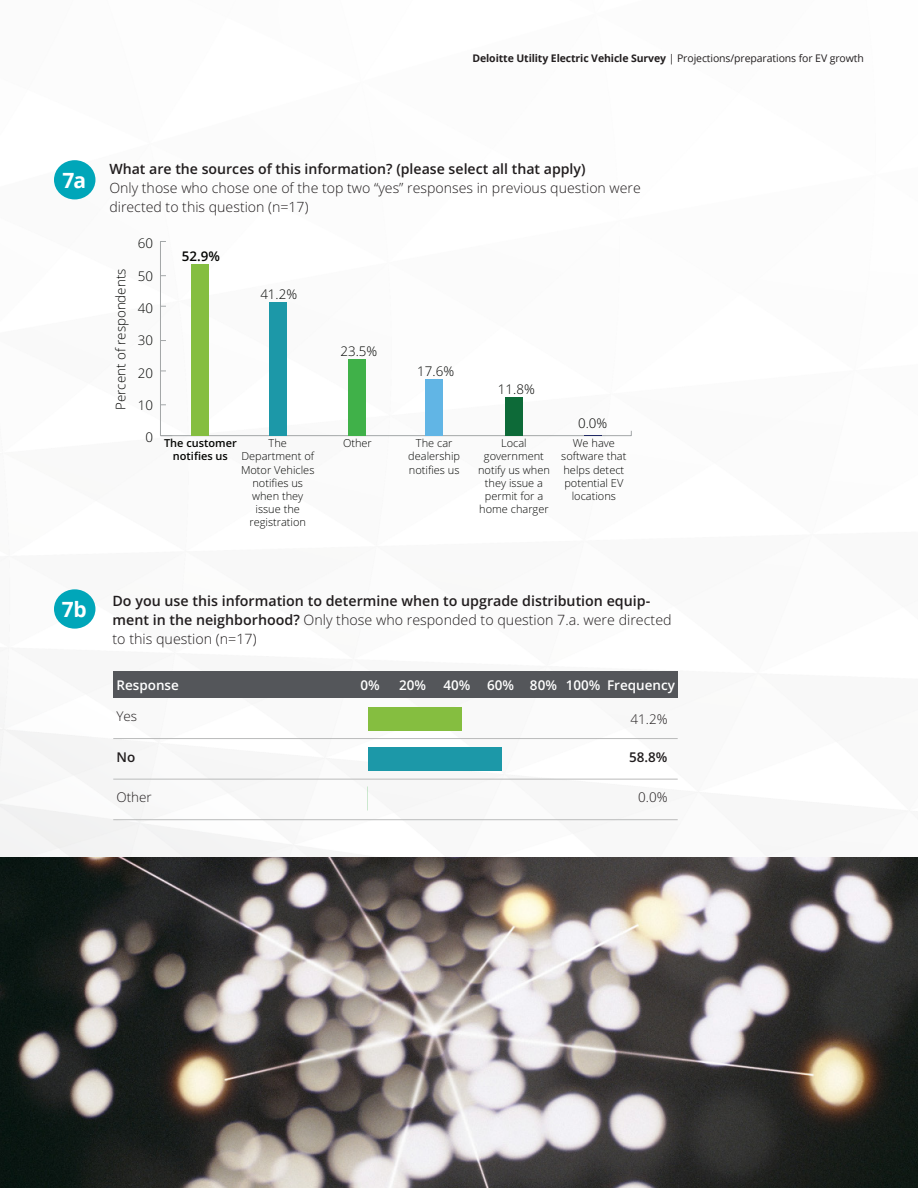
<style>
.page{position:relative;width:918px;height:1188px;background:#fff}
.page>*{position:absolute;margin:0;border:0;box-sizing:border-box;transform-origin:0 0}
.Number_list_level_1{font:700 21px "Open Sans";color:#fff}
.t1{font:600 14.25px/19px "Open Sans";color:#211d1e}
.t2{font:300 14.1px/18.9px "Open Sans";color:#211d1e}
.t3{font:600 13.5px "Open Sans";color:#fff}
.t4{font:300 13.5px "Open Sans";color:#211d1e}
.t5{font:600 13.5px "Open Sans";color:#211d1e}
.t6{font:300 13.35px "Open Sans";color:#040503}
.t7{font:600 13.35px "Open Sans";color:#040503}
.t8{font:300 10.95px/13.2px "Open Sans";color:#040503;text-align:center}
.t9{font:600 10.95px/13.2px "Open Sans";color:#040503;text-align:center}
.Brochure_title___Rig{font:700 10.5px "Open Sans";letter-spacing:-.01em;color:#231f20}
.s1{font-weight:400}
.s2{font-weight:600}
.s3{font-weight:300}
</style>
<div class="page">
<img style="left:0;top:160px;width:918px;height:698px">
<div style="left:54px;top:589px;width:41px;height:40px;background:#00a6b9;border-radius:50%"></div>
<div style="left:113px;top:671px;width:565px;height:27px;background:#54565a"></div>
<hr style="left:113px;top:738px;width:565px;height:1px;background:#babbbb">
<hr style="left:113px;top:779px;width:565px;height:1px;background:#babbbb">
<hr style="left:113px;top:819px;width:565px;height:1px;background:#babbbb">
<div style="left:368px;top:748px;width:134px;height:23px;background:#1c98a8"></div>
<div style="left:368px;top:708px;width:94px;height:23px;background:#85be40"></div>
<hr style="left:160px;top:435px;width:471px;height:1px;background:#a3a7a8">
<hr style="left:160px;top:241px;width:1px;height:195px;background:#a3a7a8">
<svg style="left:161px;top:431px;width:11px;height:4px"></svg>
<div style="left:349px;top:360px;width:17px;height:76px;background:#40b149"></div>
<div style="left:269px;top:302px;width:18px;height:134px;background:#1c98a8"></div>
<div style="left:505px;top:397px;width:18px;height:39px;background:#0d6a38"></div>
<div style="left:425px;top:379px;width:18px;height:57px;background:#61b5e5"></div>
<div style="left:191px;top:264px;width:18px;height:172px;background:#85be40"></div>
<svg style="left:584px;top:435px;width:18px;height:1px"></svg>
<div style="left:54px;top:160px;width:41px;height:39px;background:#00a6b9;border-radius:50%"></div>
<img style="left:0;top:858px;width:918px;height:330px">
<p class="Brochure_title___Rig" style="left:472px;top:51px;width:393px">Deloitte Utility Electric Vehicle Survey <span class="s1">| Projections/preparations for EV growth</span></p>
<p class="Number_list_level_1" style="left:62px;top:165px;width:25px">7a</p>
<p class="t2" style="left:109px;top:159px;width:533px"><span class="s2">What are the sources of this information? (please select all that apply)<br></span>Only those who chose one of the top two “yes” responses in previous question were directed to this question (n=17)</p>
<p class="t6" style="left:111px;top:410px;width:143px;rotate:-90deg">Percent of respondents</p>
<p class="t6" style="left:138px;top:234px;width:17px">60</p>
<p class="t6" style="left:138px;top:267px;width:17px">50</p>
<p class="t6" style="left:138px;top:299px;width:17px">40</p>
<p class="t6" style="left:138px;top:331px;width:17px">30</p>
<p class="t6" style="left:138px;top:364px;width:17px">20</p>
<p class="t6" style="left:138px;top:396px;width:17px">10</p>
<p class="t6" style="left:146px;top:428px;width:9px">0</p>
<p class="t7" style="left:182px;top:247px;width:40px">52.9%</p>
<p class="t6" style="left:260px;top:285px;width:38px">41.2%</p>
<p class="t6" style="left:341px;top:342px;width:38px">23.5%</p>
<p class="t6" style="left:417px;top:362px;width:38px">17.6%</p>
<p class="t6" style="left:498px;top:380px;width:38px">11.8%</p>
<p class="t9" style="left:164px;top:436px;width:74px">The customer notifies us</p>
<p class="t8" style="left:408px;top:436px;width:53px">The car dealership notifies us</p>
<p class="t8" style="left:478px;top:436px;width:73px">Local government notify us when they issue a permit for a home charger</p>
<p class="t8" style="left:241px;top:436px;width:75px">The<br>Department of<br>Motor Vehicles notifies us when they issue the registration</p>
<p class="t8" style="left:343px;top:436px;width:30px">Other</p>
<p class="t6" style="left:578px;top:414px;width:31px">0.0%</p>
<p class="t8" style="left:561px;top:436px;width:67px">We have software that helps detect potential EV locations</p>
<p class="Number_list_level_1" style="left:62px;top:595px;width:26px">7b</p>
<p class="t1" style="left:112px;top:591px;width:561px">Do you use this information to determine when to upgrade distribution equip&shy;ment in the neighborhood? <span class="s3">Only those who responded to question 7.a. were directed to this question (n=17)</span></p>
<p class="t3" style="left:116px;top:675px;width:64px">Response</p>
<p class="t4" style="left:116px;top:707px;width:22px">Yes</p>
<p class="t5" style="left:116px;top:748px;width:20px">No</p>
<p class="t3" style="left:360px;top:675px;width:21px">0%</p>
<p class="t3" style="left:399px;top:675px;width:28px">20%</p>
<p class="t3" style="left:443px;top:675px;width:28px">40%</p>
<p class="t3" style="left:487px;top:675px;width:189px">60% 80% 100% Frequency</p>
<p class="t4" style="left:630px;top:710px;width:39px">41.2%</p>
<p class="t5" style="left:629px;top:748px;width:40px">58.8%</p>
<p class="t4" style="left:116px;top:788px;width:37px">Other</p>
<p class="t4" style="left:638px;top:788px;width:31px">0.0%</p>
</div>
